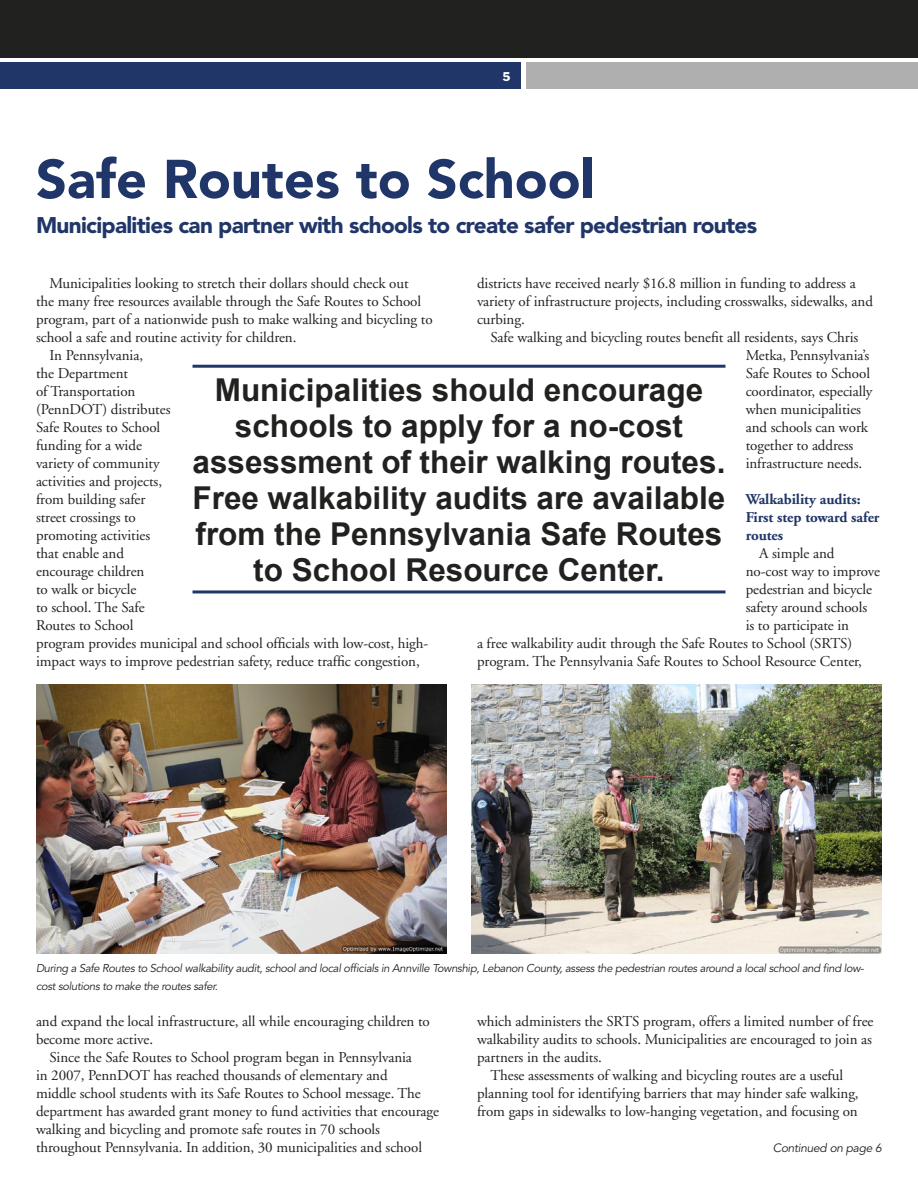
<style>
.page{position:relative;width:918px;height:1188px;background:#fff}
.page>*{position:absolute;margin:0;border:0;box-sizing:border-box;transform-origin:0 0}
.t1{font:900 54px "Avenir";color:#213668}
.t2{font:700 31.5px/36px "Arial";color:#212120;text-align:center}
.t3{font:900 22.5px "Avenir";letter-spacing:-.03em;color:#213668}
.t4{font:15px/18px "Adobe Garamond";letter-spacing:-.005em;color:#212120}
.t5{font:700 15px/18px "Adobe Garamond";letter-spacing:-.005em;color:#213668}
.t6{font:13.5px "Franklin Gothic EF";color:#fff}
.t7{font:italic 12px "Avenir";letter-spacing:-.025em;color:#212120}
.t8{font:italic 11.25px/18px "Avenir";letter-spacing:-.03em;color:#212120}
</style>
<div class="page">
<div style="left:0;top:0;width:918px;height:58px;background:#212120"></div>
<div style="left:0;top:62px;width:520px;height:27px;background:#213668"></div>
<div style="left:526px;top:62px;width:392px;height:27px;background:#afafb0"></div>
<hr style="left:193px;top:365px;width:532px;height:3px;background:#213668">
<hr style="left:193px;top:590px;width:532px;height:3px;background:#213668">
<img style="left:36px;top:684px;width:411px;height:270px">
<img style="left:471px;top:684px;width:411px;height:270px">
<p class="t6" style="left:503px;top:68px;width:10px">5</p>
<h1 class="t1" style="left:36px;top:147px;width:560px">Safe Routes to School</h1>
<h3 class="t3" style="left:36px;top:212px;width:723px">Municipalities can partner with schools to create safer pedestrian routes</h3>
<p class="t4" style="left:477px;top:275px;width:398px">districts have received nearly $16.8 million in funding to address a variety of infrastructure projects, including crosswalks, sidewalks, and curbing.</p>
<p class="t4" style="left:746px;top:329px;width:128px;text-indent:-255px">Safe walking and bicycling routes benefit all residents, says Chris<br>Metka, Pennsylvania’s<br>Safe Routes to School coordinator, especially when municipalities and schools can work together to address infrastructure needs.</p>
<p class="t5" style="left:746px;top:491px;width:135px">Walkability audits:<br>First step toward safer routes</p>
<p class="t4" style="left:759px;top:545px;width:77px">A simple and</p>
<p class="t4" style="left:746px;top:563px;width:136px">no-cost way to improve</p>
<p class="t4" style="left:746px;top:581px;width:128px">pedestrian and bicycle</p>
<p class="t4" style="left:746px;top:599px;width:123px">safety around schools</p>
<p class="t4" style="left:746px;top:617px;width:105px">is to participate in</p>
<p class="t4" style="left:477px;top:635px;width:377px">a free walkability audit through the Safe Routes to School (SRTS)</p>
<p class="t4" style="left:477px;top:653px;width:387px">program. The Pennsylvania Safe Routes to School Resource Center,</p>
<p class="t4" style="left:50px;top:275px;width:361px">Municipalities looking to stretch their dollars should check out</p>
<p class="t4" style="left:36px;top:293px;width:387px">the many free resources available through the Safe Routes to School</p>
<p class="t4" style="left:36px;top:311px;width:398px">program, part of a nationwide push to make walking and bicycling to</p>
<p class="t4" style="left:36px;top:329px;width:262px">school a safe and routine activity for children.</p>
<p class="t4" style="left:50px;top:347px;width:95px">In Pennsylvania,</p>
<p class="t4" style="left:36px;top:365px;width:94px">the Department</p>
<p class="t4" style="left:36px;top:383px;width:101px">of Transportation</p>
<p class="t4" style="left:36px;top:401px;width:136px">(PennDOT) distributes</p>
<p class="t4" style="left:36px;top:419px;width:126px">Safe Routes to School</p>
<p class="t4" style="left:36px;top:437px;width:107px">funding for a wide</p>
<p class="t4" style="left:36px;top:455px;width:125px">variety of community</p>
<p class="t4" style="left:36px;top:473px;width:128px">activities and projects,</p>
<p class="t4" style="left:36px;top:491px;width:111px">from building safer</p>
<p class="t4" style="left:36px;top:509px;width:101px">street crossings to</p>
<p class="t4" style="left:36px;top:527px;width:116px">promoting activities</p>
<p class="t4" style="left:36px;top:545px;width:90px">that enable and</p>
<p class="t4" style="left:36px;top:563px;width:110px">encourage children</p>
<p class="t4" style="left:36px;top:581px;width:102px">to walk or bicycle</p>
<p class="t4" style="left:36px;top:599px;width:110px">to school. The Safe</p>
<p class="t4" style="left:36px;top:617px;width:99px">Routes to School</p>
<p class="t4" style="left:36px;top:635px;width:394px">program provides municipal and school officials with low-cost, high-</p>
<p class="t4" style="left:36px;top:653px;width:385px">impact ways to improve pedestrian safety, reduce traffic congestion,</p>
<h2 class="t2" style="left:193px;top:373px;width:534px">Municipalities should encourage schools to apply for a no-cost assessment of their walking routes.<br>Free walkability audits are available from the Pennsylvania Safe Routes to School Resource Center.</h2>
<p class="t8" style="left:36px;top:959px;width:830px">During a Safe Routes to School walkability audit, school and local officials in Annville Township, Lebanon County, assess the pedestrian routes around a local school and find low&shy;cost solutions to make the routes safer.</p>
<p class="t4" style="left:36px;top:1013px;width:395px">and expand the local infrastructure, all while encouraging children to become more active.</p>
<p class="t4" style="left:36px;top:1049px;width:405px;text-indent:14px">Since the Safe Routes to School program began in Pennsylvania<br>in 2007, PennDOT has reached thousands of elementary and<br>middle school students with its Safe Routes to School message. The department has awarded grant money to fund activities that encourage walking and bicycling and promote safe routes in 70 schools throughout Pennsylvania. In addition, 30 municipalities and school</p>
<p class="t4" style="left:477px;top:1013px;width:398px">which administers the SRTS program, offers a limited number of free</p>
<p class="t4" style="left:477px;top:1031px;width:396px">walkability audits to schools. Municipalities are encouraged to join as</p>
<p class="t4" style="left:477px;top:1049px;width:127px">partners in the audits.</p>
<p class="t4" style="left:490px;top:1067px;width:354px">These assessments of walking and bicycling routes are a useful</p>
<p class="t4" style="left:477px;top:1085px;width:383px">planning tool for identifying barriers that may hinder safe walking,</p>
<p class="t4" style="left:477px;top:1103px;width:382px">from gaps in sidewalks to low-hanging vegetation, and focusing on</p>
<p class="t7" style="left:773px;top:1141px;width:111px">Continued on page 6</p>
</div>
